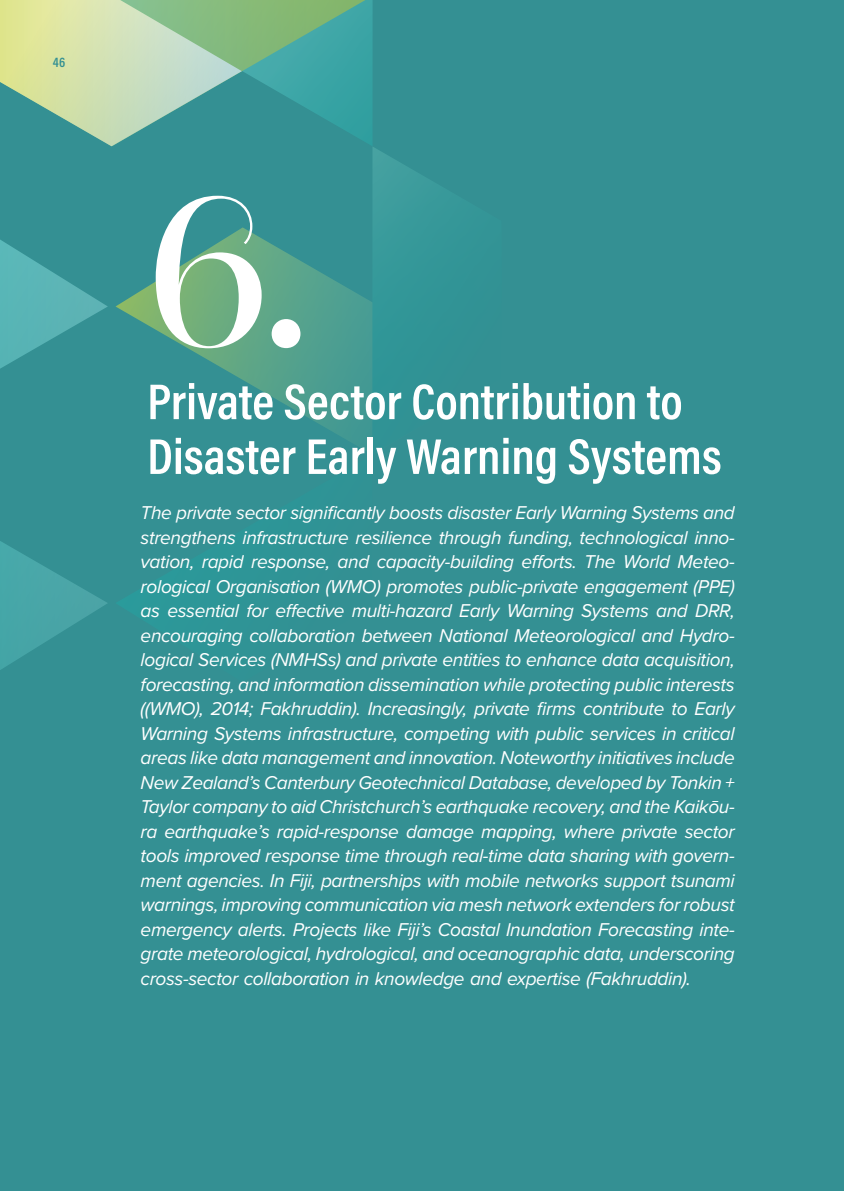
<style>
.page{position:relative;width:844px;height:1191px;background:#fff}
.page>*{position:absolute;margin:0;border:0;box-sizing:border-box;transform-origin:0 0}
.t1{font:500 196px "Amandine";color:#fff}
.t2{font:600 50.75px/54.8px "Acumin Pro Cond";color:#fff}
.t3{font:italic 19.25px/24.5px "Proxima Nova";letter-spacing:-.02em;color:#fff;text-align:justify}
.t4{font:600 14px "Acumin Pro Cond";color:#349093}
</style>
<div class="page">
<div style="left:0;top:0;width:843px;height:1191px;background:#349093"></div>
<svg style="left:0;top:0;width:434px;height:670px"></svg>
<p class="t4" style="left:53px;top:53px;width:14px">46</p>
<h1 class="t1" style="left:147px;top:131px;width:159px">6.</h1>
<h2 class="t2" style="left:147px;top:373px;width:575px">Private Sector Contribution to<br>Disaster Early Warning Systems</h2>
<p class="t3" style="left:141px;top:499px;width:595px">The private sector significantly boosts disaster Early Warning Systems and strengthens infrastructure resilience through funding, technological inno&shy;vation, rapid response, and capacity-building efforts. The World Meteo&shy;rological Organisation (WMO) promotes public-private engagement (PPE) as essential for effective multi-hazard Early Warning Systems and DRR, encouraging collaboration between National Meteorological and Hydro&shy;logical Services (NMHSs) and private entities to enhance data acquisition, forecasting, and information dissemination while protecting public interests ((WMO), 2014; Fakhruddin). Increasingly, private firms contribute to Early Warning Systems infrastructure, competing with public services in critical areas like data management and innovation. Noteworthy initiatives include New Zealand’s Canterbury Geotechnical Database, developed by Tonkin + Taylor company to aid Christchurch’s earthquake recovery, and the Kaikōu&shy;ra earthquake’s rapid-response damage mapping, where private sector tools improved response time through real-time data sharing with govern&shy;ment agencies. In Fiji, partnerships with mobile networks support tsunami warnings, improving communication via mesh network extenders for robust emergency alerts. Projects like Fiji’s Coastal Inundation Forecasting inte&shy;grate meteorological, hydrological, and oceanographic data, underscoring cross-sector collaboration in knowledge and expertise (Fakhruddin).</p>
</div>
